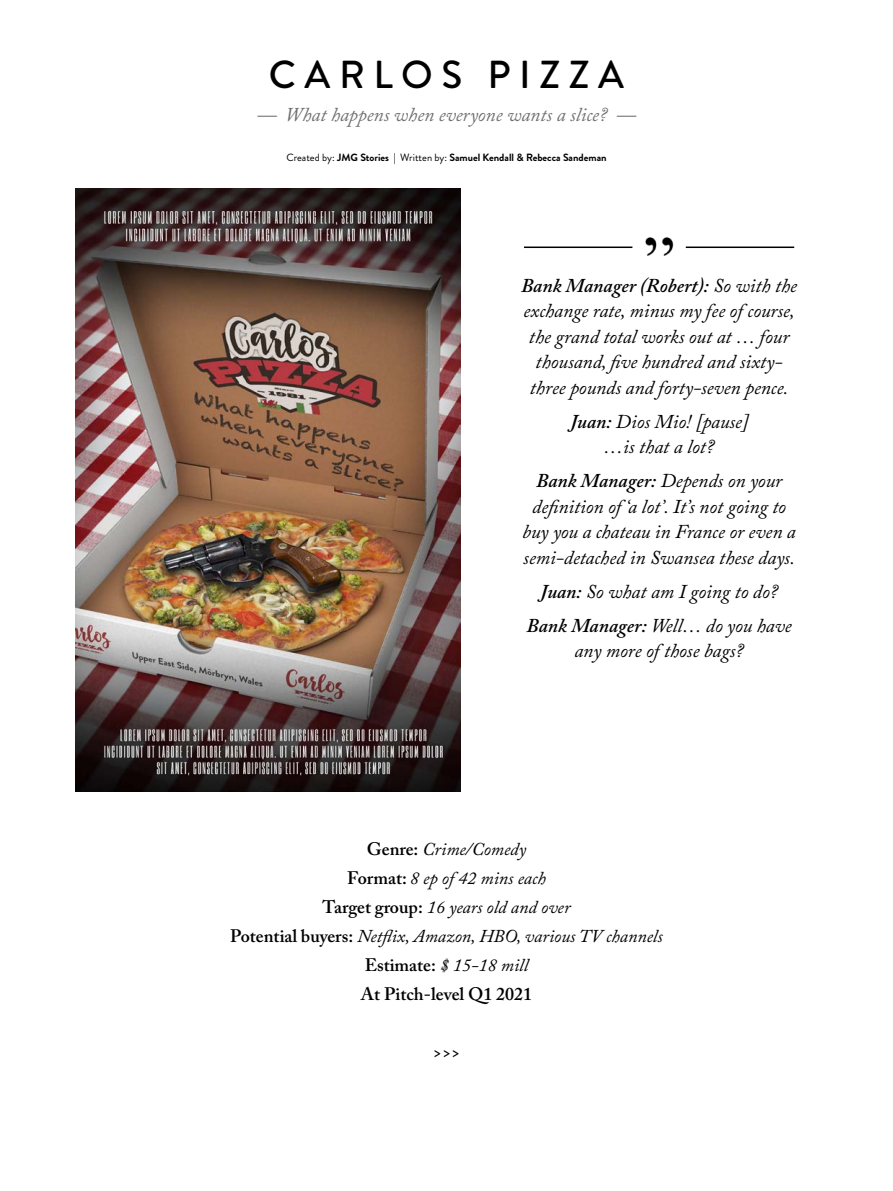
<style>
.page{position:relative;width:893px;height:1191px;background:#fff}
.page>*{position:absolute;margin:0;border:0;box-sizing:border-box;transform-origin:0 0}
.t1{font:500 39px "Brandon Grotesque";letter-spacing:.22em;color:#000}
.t2{font:italic 19.5px/25.5px "Adobe Caslon Pro";color:#000;text-align:center}
.t3{font:italic 19.5px "Adobe Caslon Pro";color:#706f6f}
.t4{font:italic 18px/28.8px "Adobe Caslon Pro";color:#000;text-align:center}
.t5{font:600 18px "Adobe Caslon Pro";color:#000}
.t6{font:700 10.5px "Brandon Grotesque";color:#000}
.s1{font-weight:400}
.s2{font-weight:600}
.s3{font-weight:600;font-style:normal}
</style>
<div class="page">
<img style="left:645px;top:237px;width:28px;height:19px">
<hr style="left:524px;top:246px;width:108px;height:2px;background:#000">
<hr style="left:686px;top:246px;width:108px;height:2px;background:#000">
<img style="left:76px;top:188px;width:385px;height:603px">
<h1 class="t1" style="left:269px;top:48px;width:357px">CARLOS PIZZA</h1>
<p class="t3" style="left:257px;top:103px;width:380px">— What happens when everyone wants a slice? —</p>
<p class="t6" style="left:286px;top:150px;width:322px"><span class="s1">Created by:</span> JMG Stories | <span class="s1">Written by:</span> Samuel Kendall &amp; Rebecca Sandeman</p>
<p class="t2" style="left:521px;top:272px;width:277px"><span class="s2">Bank Manager (Robert):</span> So with the exchange rate, minus my fee of course, the grand total works out at … four thousand, five hundred and sixty&shy;three pounds and forty-seven pence.</p>
<p class="t2" style="left:570px;top:408px;width:180px"><span class="s2">Juan:</span> Dios Mio! [pause] …is that a lot?</p>
<p class="t2" style="left:522px;top:468px;width:275px"><span class="s2">Bank Manager:</span> Depends on your definition of ‘a lot’. It’s not going to buy you a chateau in France or even a semi-detached in Swansea these days.</p>
<p class="t2" style="left:527px;top:574px;width:267px;line-height:34px"><span class="s2">Juan:</span> So what am I going to do?<br><span class="s2">Bank Manager:</span> Well… do you have</p>
<p class="t2" style="left:574px;top:638px;width:171px">any more of those bags?</p>
<p class="t4" style="left:230px;top:835px;width:434px"><span class="s3">Genre:</span> Crime/Comedy<br><span class="s3">Format:</span> 8 ep of 42 mins each<br><span class="s3">Target group:</span> 16 years old and over<br><span class="s3">Potential buyers:</span> Netflix, Amazon, HBO, various TV channels<br><span class="s3">Estimate:</span> $ 15-18 mill<br><span class="s3">At Pitch-level Q1 2021</span></p>
<p class="t5" style="left:433px;top:1041px;width:28px">&gt;&gt;&gt;</p>
</div>
